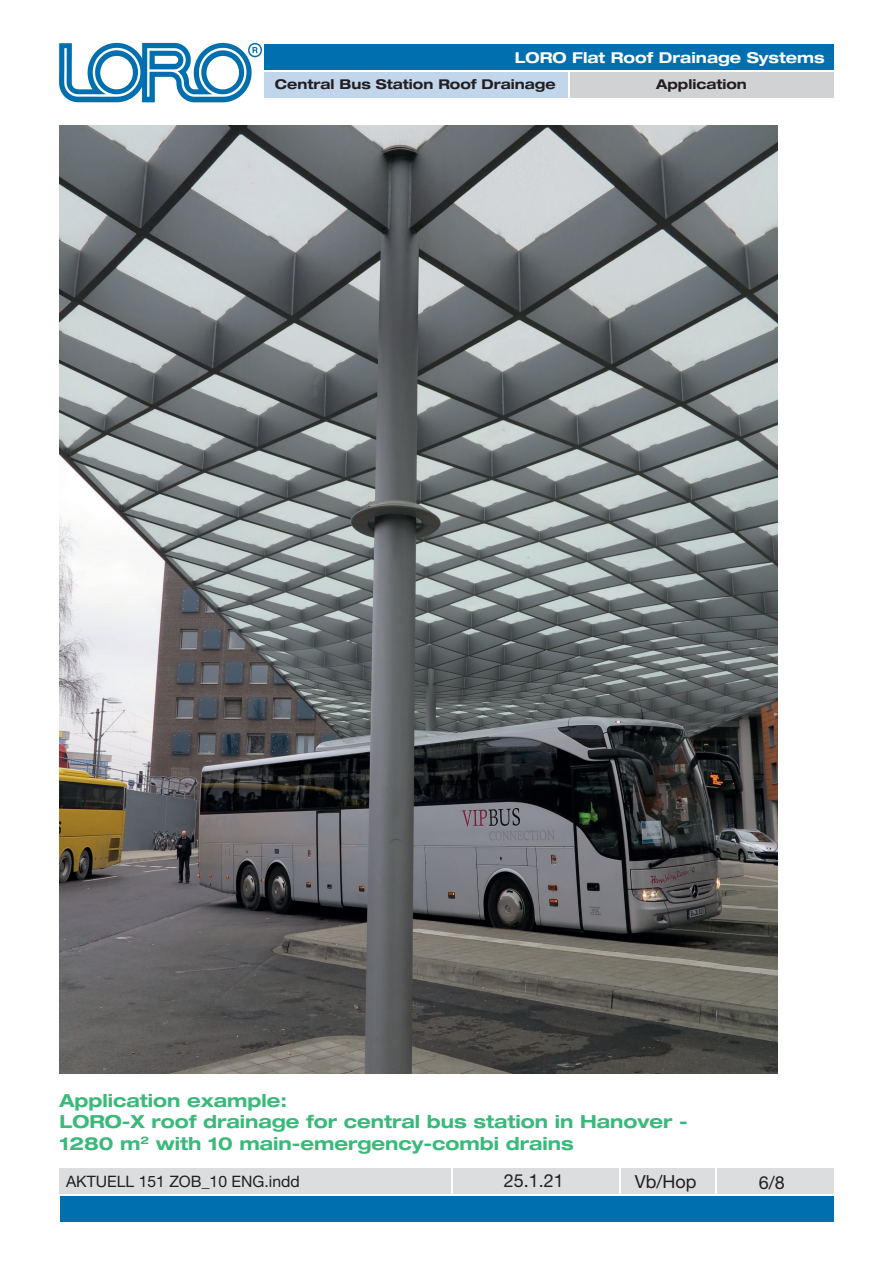
<style>
.page{position:relative;width:893px;height:1263px;background:#fff}
.page>*{position:absolute;margin:0;border:0;box-sizing:border-box;transform-origin:0 0}
.t1{font:700 expanded 18px/21.6px "Helvetica Neue LT Std";color:#39b97a}
.t2{font:18px "Helvetica Neue LT Std";color:#231f20}
.t3{font:15.75px "Helvetica Neue LT Std";color:#231f20}
.t4{font:700 expanded 15px "Helvetica Neue LT Std";color:#fff}
.t5{font:700 expanded 13.5px "Helvetica Neue LT Std";color:#231f20}
</style>
<div class="page">
<div style="left:60px;top:1196px;width:774px;height:26px;background:#006faf"></div>
<div style="left:60px;top:1168px;width:391px;height:25px;background:#dcdddf"></div>
<div style="left:453px;top:1168px;width:166px;height:25px;background:#dcdddf"></div>
<div style="left:621px;top:1168px;width:94px;height:25px;background:#dcdddf"></div>
<div style="left:717px;top:1168px;width:117px;height:25px;background:#dcdddf"></div>
<img style="left:59px;top:42px;width:203px;height:61px">
<div style="left:264px;top:45px;width:569px;height:25px;background:#006faf"></div>
<div style="left:570px;top:72px;width:263px;height:26px;background:#d1d2d4"></div>
<div style="left:264px;top:72px;width:304px;height:26px;background:#c1d5eb"></div>
<img style="left:60px;top:125px;width:718px;height:948px">
<p class="t4" style="left:515px;top:48px;width:311px">LORO Flat Roof Drainage Systems</p>
<p class="t5" style="left:275px;top:76px;width:282px">Central Bus Station Roof Drainage</p>
<p class="t5" style="left:656px;top:76px;width:92px">Application</p>
<p class="t1" style="left:60px;top:1089px;width:630px">Application example:<br>LORO-X roof drainage for central bus station in Hanover -<br>1280 m<sup>2</sup> with 10 main-emergency-combi drains</p>
<p class="t3" style="left:66px;top:1172px;width:235px">AKTUELL 151 ZOB_10 ENG.indd</p>
<p class="t2" style="left:504px;top:1170px;width:62px">25.1.21</p>
<p class="t2" style="left:635px;top:1170px;width:63px">Vb/Hop</p>
<p class="t2" style="left:759px;top:1172px;width:28px">6/8</p>
</div>
